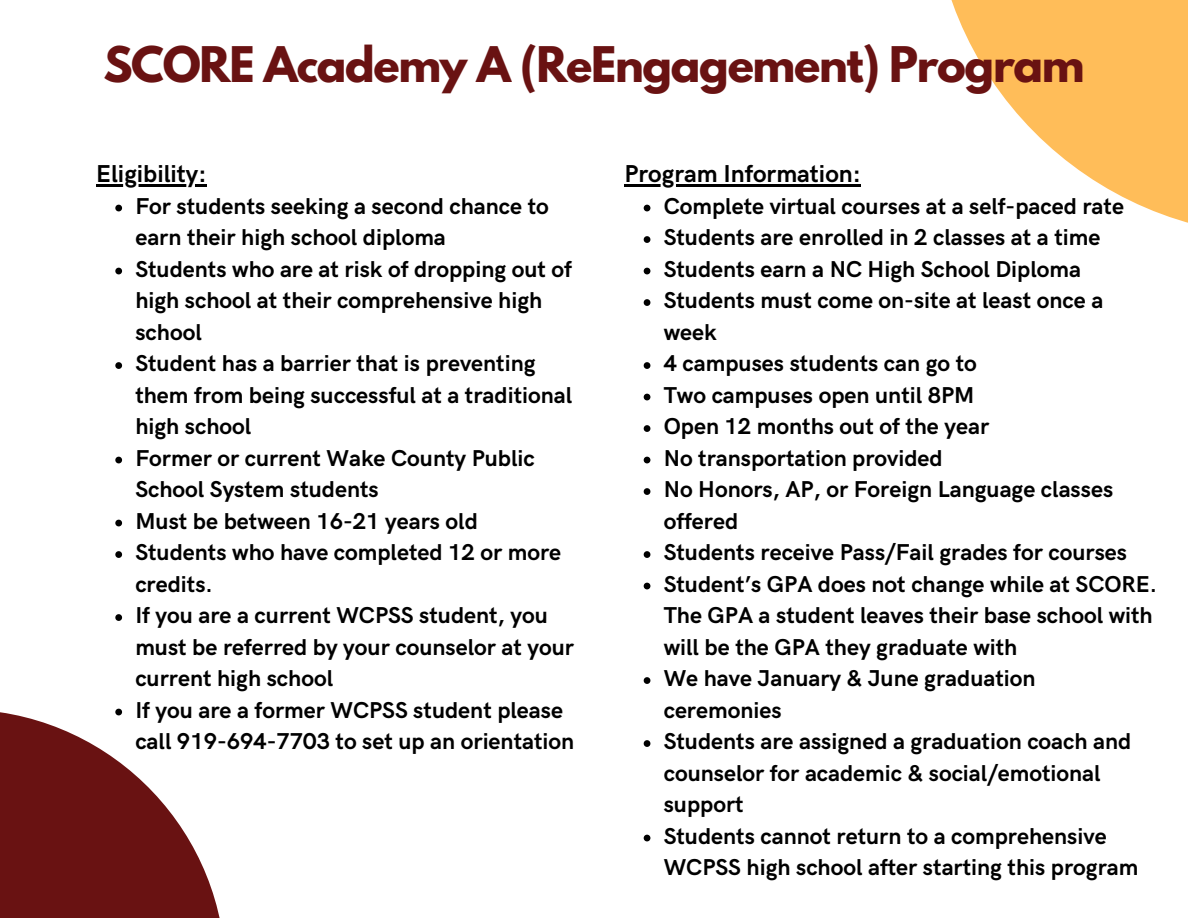
<style>
.page{position:relative;width:1188px;height:918px;background:#fff}
.page>*{position:absolute;margin:0;border:0;box-sizing:border-box;transform-origin:0 0}
.t1{font:700 43.5px "League Spartan";letter-spacing:-.03em;color:#691212}
.t2{font:700 24.6px "HK Grotesk";color:#000}
.t3{font:700 23.1px/31.5px "HK Grotesk";color:#000}
</style>
<div class="page">
<svg style="left:951px;top:0;width:237px;height:223px;fill:#ffbd59"></svg>
<hr style="left:625px;top:184px;width:236px;height:3px;background:#000">
<svg style="left:644px;top:205px;width:6px;height:6px"></svg>
<svg style="left:644px;top:236px;width:6px;height:7px"></svg>
<svg style="left:644px;top:268px;width:6px;height:6px"></svg>
<svg style="left:644px;top:299px;width:6px;height:7px"></svg>
<svg style="left:644px;top:362px;width:6px;height:7px"></svg>
<svg style="left:644px;top:394px;width:6px;height:6px"></svg>
<svg style="left:644px;top:425px;width:6px;height:7px"></svg>
<svg style="left:644px;top:457px;width:6px;height:6px"></svg>
<svg style="left:644px;top:488px;width:6px;height:7px"></svg>
<svg style="left:644px;top:551px;width:6px;height:7px"></svg>
<svg style="left:644px;top:583px;width:6px;height:6px"></svg>
<svg style="left:644px;top:677px;width:6px;height:7px"></svg>
<svg style="left:644px;top:740px;width:6px;height:7px"></svg>
<svg style="left:644px;top:835px;width:6px;height:6px"></svg>
<svg style="left:0;top:712px;width:220px;height:206px;fill:#691212"></svg>
<hr style="left:96px;top:184px;width:110px;height:3px;background:#000">
<svg style="left:115px;top:205px;width:7px;height:6px"></svg>
<svg style="left:115px;top:268px;width:7px;height:6px"></svg>
<svg style="left:115px;top:362px;width:7px;height:7px"></svg>
<svg style="left:115px;top:457px;width:7px;height:6px"></svg>
<svg style="left:115px;top:520px;width:7px;height:6px"></svg>
<svg style="left:115px;top:551px;width:7px;height:7px"></svg>
<svg style="left:115px;top:614px;width:7px;height:7px"></svg>
<svg style="left:115px;top:709px;width:7px;height:6px"></svg>
<p class="t1" style="left:103px;top:43px;width:983px">SCORE Academy A (ReEngagement) Program</p>
<p class="t2" style="left:96px;top:160px;width:112px">Eligibility:</p>
<p class="t3" style="left:135px;top:191px;width:415px">For students seeking a second chance to earn their high school diploma</p>
<p class="t3" style="left:135px;top:254px;width:438px">Students who are at risk of dropping out of high school at their comprehensive high school</p>
<p class="t3" style="left:135px;top:348px;width:438px">Student has a barrier that is preventing them from being successful at a traditional high school</p>
<p class="t3" style="left:135px;top:443px;width:401px">Former or current Wake County Public<br>School System students</p>
<p class="t3" style="left:135px;top:506px;width:344px">Must be between 16-21 years old</p>
<p class="t3" style="left:135px;top:537px;width:427px">Students who have completed 12 or more credits.</p>
<p class="t3" style="left:135px;top:600px;width:440px">If you are a current WCPSS student, you must be referred by your counselor at your current high school</p>
<p class="t3" style="left:135px;top:695px;width:440px">If you are a former WCPSS student please call 919-694-7703 to set up an orientation</p>
<p class="t2" style="left:625px;top:160px;width:238px">Program Information:</p>
<p class="t3" style="left:664px;top:191px;width:462px">Complete virtual courses at a self-paced rate</p>
<p class="t3" style="left:664px;top:222px;width:438px">Students are enrolled in 2 classes at a time</p>
<p class="t3" style="left:664px;top:254px;width:419px">Students earn a NC High School Diploma</p>
<p class="t3" style="left:664px;top:285px;width:441px">Students must come on-site at least once a week</p>
<p class="t3" style="left:664px;top:348px;width:315px">4 campuses students can go to</p>
<p class="t3" style="left:664px;top:380px;width:312px">Two campuses open until 8PM</p>
<p class="t3" style="left:664px;top:411px;width:327px">Open 12 months out of the year</p>
<p class="t3" style="left:664px;top:443px;width:281px">No transportation provided</p>
<p class="t3" style="left:664px;top:474px;width:451px">No Honors, AP, or Foreign Language classes offered</p>
<p class="t3" style="left:664px;top:537px;width:465px">Students receive Pass/Fail grades for courses</p>
<p class="t3" style="left:664px;top:569px;width:495px">Student’s GPA does not change while at SCORE.<br>The GPA a student leaves their base school with will be the GPA they graduate with</p>
<p class="t3" style="left:664px;top:663px;width:373px">We have January &amp; June graduation ceremonies</p>
<p class="t3" style="left:664px;top:726px;width:469px">Students are assigned a graduation coach and counselor for academic &amp; social/emotional support</p>
<p class="t3" style="left:664px;top:821px;width:476px">Students cannot return to a comprehensive<br>WCPSS high school after starting this program</p>
</div>
